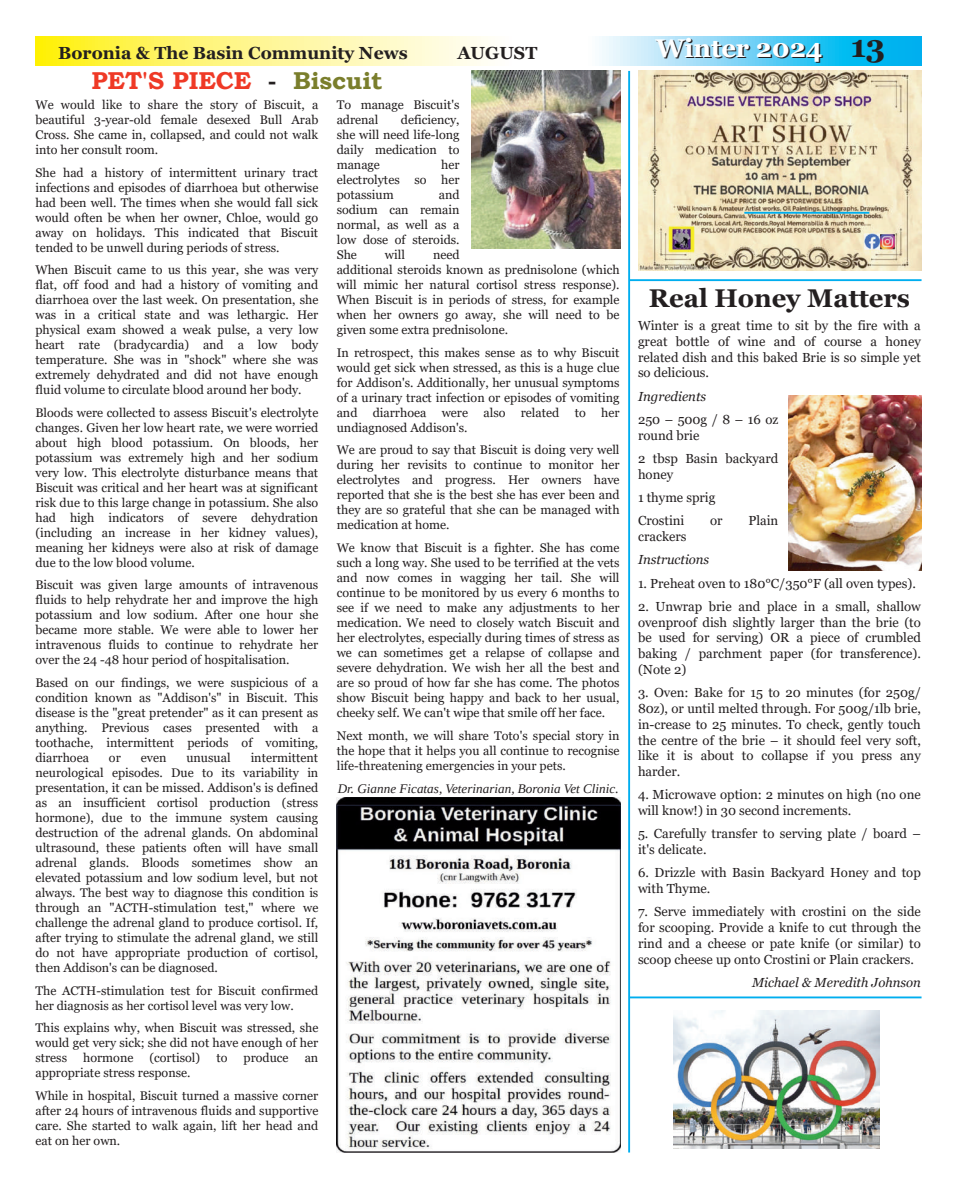
<style>
.page{position:relative;width:957px;height:1188px;background:#fff}
.page>*{position:absolute;margin:0;border:0;box-sizing:border-box;transform-origin:0 0}
.t1{font:700 25.62px "Georgia";color:#231f20}
.t2{font:700 24.38px "Bookman Old Style";color:#ef3926}
.t3{font:700 17.5px "Georgia";color:#231f20}
.t4{font:13.12px/15.8px "Georgia";color:#231f20}
.t5{font:italic 13.12px "Liberation Serif";color:#231f20}
.t6{font:italic 13.12px "Georgia";color:#231f20}
.t7{font:12.5px/15px "Georgia";color:#231f20;text-align:justify}
.s1{font-size:31.25px}
.s2{color:#231f20}
.s3{color:#7a7e2c}
</style>
<div class="page">
<svg style="left:35px;top:37px;width:886px;height:28px;background:#c7e9c0"></svg>
<img style="left:789px;top:395px;width:132px;height:175px">
<img style="left:337px;top:797px;width:283px;height:354px">
<img style="left:472px;top:71px;width:148px;height:177px">
<hr style="left:628px;top:71px;width:2px;height:1081px;background:#00aeef">
<hr style="left:629px;top:996px;width:292px;height:2px;background:#00aeef">
<img style="left:638px;top:71px;width:283px;height:200px">
<hr style="left:744px;top:212px;width:125px;height:2px;background:#00aeef">
<hr style="left:629px;top:279px;width:292px;height:2px;background:#00aeef">
<img style="left:673px;top:1010px;width:206px;height:137px">
<h3 class="t3" style="left:58px;top:43px;width:351px">Boronia &amp; The Basin Community News</h3>
<h3 class="t3" style="left:457px;top:43px;width:81px">AUGUST</h3>
<h1 class="t1" style="left:657px;top:35px;width:230px">Winter 2024 <span class="s1">13</span></h1>
<h2 class="t2" style="left:91px;top:66px;width:292px">PET'S PIECE <span class="s2">-</span> <span class="s3">Biscuit</span></h2>
<p class="t7" style="left:35px;top:97px;width:284px">We would like to share the story of Biscuit, a beautiful 3-year-old female desexed Bull Arab Cross. She came in, collapsed, and could not walk into her consult room.</p>
<p class="t7" style="left:35px;top:165px;width:284px">She had a history of intermittent urinary tract infections and episodes of diarrhoea but otherwise had been well. The times when she would fall sick would often be when her owner, Chloe, would go away on holidays. This indicated that Biscuit tended to be unwell during periods of stress.</p>
<p class="t7" style="left:35px;top:262px;width:284px">When Biscuit came to us this year, she was very flat, off food and had a history of vomiting and diarrhoea over the last week. On presentation, she was in a critical state and was lethargic. Her physical exam showed a weak pulse, a very low heart rate (bradycardia) and a low body temperature. She was in "shock" where she was extremely dehydrated and did not have enough fluid volume to circulate blood around her body.</p>
<p class="t7" style="left:35px;top:405px;width:284px">Bloods were collected to assess Biscuit's electrolyte changes. Given her low heart rate, we were worried about high blood potassium. On bloods, her potassium was extremely high and her sodium very low. This electrolyte disturbance means that Biscuit was critical and her heart was at significant risk due to this large change in potassium. She also had high indicators of severe dehydration (including an increase in her kidney values), meaning her kidneys were also at risk of damage due to the low blood volume.</p>
<p class="t7" style="left:35px;top:577px;width:284px">Biscuit was given large amounts of intravenous fluids to help rehydrate her and improve the high potassium and low sodium. After one hour she became more stable. We were able to lower her intravenous fluids to continue to rehydrate her over the 24 -48 hour period of hospitalisation.</p>
<p class="t7" style="left:35px;top:675px;width:284px">Based on our findings, we were suspicious of a condition known as "Addison's" in Biscuit. This disease is the "great pretender" as it can present as anything. Previous cases presented with a toothache, intermittent periods of vomiting, diarrhoea</p>
<p class="t7" style="left:109px;top:750px;width:13px">or</p>
<p class="t7" style="left:141px;top:750px;width:27px">even</p>
<p class="t7" style="left:186px;top:750px;width:46px">unusual</p>
<p class="t7" style="left:35px;top:750px;width:284px;text-indent:215px">intermittent neurological episodes. Due to its variability in presentation, it can be missed. Addison's is defined as an insufficient cortisol production (stress hormone), due to the immune system causing destruction of the adrenal glands. On abdominal ultrasound, these patients often will have small adrenal glands. Bloods sometimes show an elevated potassium and low sodium level, but not always. The best way to diagnose this condition is through an "ACTH-stimulation test," where we challenge the adrenal gland to produce cortisol. If, after trying to stimulate the adrenal gland, we still do not have appropriate production of cortisol, then Addison's can be diagnosed.</p>
<p class="t7" style="left:35px;top:982px;width:284px">The ACTH-stimulation test for Biscuit confirmed her diagnosis as her cortisol level was very low.</p>
<p class="t7" style="left:35px;top:1020px;width:284px">This explains why, when Biscuit was stressed, she would get very sick; she did not have enough of her stress</p>
<p class="t7" style="left:83px;top:1050px;width:52px">hormone</p>
<p class="t7" style="left:149px;top:1050px;width:52px">(cortisol)</p>
<p class="t7" style="left:216px;top:1050px;width:13px">to</p>
<p class="t7" style="left:244px;top:1050px;width:47px">produce</p>
<p class="t7" style="left:305px;top:1050px;width:15px">an</p>
<p class="t7" style="left:35px;top:1061px;width:284px;line-height:22.5px">appropriate stress response.<br>While in hospital, Biscuit turned a massive corner</p>
<p class="t7" style="left:35px;top:1102px;width:284px">after 24 hours of intravenous fluids and supportive care. She started to walk again, lift her head and eat on her own.</p>
<p class="t7" style="left:337px;top:97px;width:124px">To manage Biscuit's adrenal</p>
<p class="t7" style="left:337px;top:112px;width:124px;text-indent:64px">deficiency, she will need life-long daily medication to manage</p>
<p class="t7" style="left:337px;top:157px;width:124px;text-indent:104px">her electrolytes so her potassium</p>
<p class="t7" style="left:337px;top:187px;width:124px;text-indent:102px">and sodium can remain normal, as well as a low dose of steroids.<br>She</p>
<p class="t7" style="left:337px;top:247px;width:284px;text-align:left;text-indent:96px">need<br>additional steroids known as prednisolone (which will mimic her natural cortisol stress response).<br>When Biscuit is in periods of stress, for example when her owners go away, she will need to be given some extra prednisolone.</p>
<p class="t7" style="left:337px;top:345px;width:284px">In retrospect, this makes sense as to why Biscuit would get sick when stressed, as this is a huge clue for Addison's. Additionally, her unusual symptoms of a urinary tract infection or episodes of vomiting and diarrhoea were also related to her undiagnosed Addison's.</p>
<p class="t7" style="left:337px;top:442px;width:284px">We are proud to say that Biscuit is doing very well during her revisits to continue to monitor her electrolytes and progress. Her owners have reported that she is the best she has ever been and they are so grateful that she can be managed with medication at home.</p>
<p class="t7" style="left:337px;top:540px;width:284px">We know that Biscuit is a fighter. She has come such a long way. She used to be terrified at the vets and now comes in wagging her tail. She will continue to be monitored by us every 6 months to see if we need to make any adjustments to her medication. We need to closely watch Biscuit and her electrolytes, especially during times of stress as we can sometimes get a relapse of collapse and severe dehydration. We wish her all the best and are so proud of how far she has come. The photos show Biscuit being happy and back to her usual, cheeky self. We can't wipe that smile off her face.</p>
<p class="t7" style="left:337px;top:727px;width:284px">Next month, we will share Toto's special story in the hope that it helps you all continue to recognise life-threatening emergencies in your pets.</p>
<p class="t5" style="left:338px;top:780px;width:282px">Dr. Gianne Ficatas, Veterinarian, Boronia Vet Clinic.</p>
<p class="t7" style="left:385px;top:247px;width:22px">will</p>
<h1 class="t1" style="left:649px;top:283px;width:263px">Real Honey Matters</h1>
<p class="t4" style="left:638px;top:317px;width:284px;text-align:justify">Winter is a great time to sit by the fire with a great bottle of wine and of course a honey related dish and this baked Brie is so simple yet so delicious.</p>
<p class="t6" style="left:638px;top:388px;width:70px">Ingredients</p>
<p class="t4" style="left:638px;top:411px;width:142px">250 – 500g / 8 – 16 oz round brie</p>
<p class="t4" style="left:638px;top:450px;width:142px">2 tbsp Basin backyard honey</p>
<p class="t4" style="left:638px;top:485px;width:79px;line-height:23.2px">1 thyme sprig<br>Crostini</p>
<p class="t4" style="left:710px;top:512px;width:14px">or</p>
<p class="t4" style="left:748px;top:512px;width:31px">Plain</p>
<p class="t4" style="left:638px;top:528px;width:50px">crackers</p>
<p class="t6" style="left:638px;top:552px;width:73px">Instructions</p>
<p class="t4" style="left:638px;top:575px;width:279px">1. Preheat oven to 180°C/350°F (all oven types).</p>
<p class="t4" style="left:638px;top:598px;width:284px;text-align:justify">2. Unwrap brie and place in a small, shallow ovenproof dish slightly larger than the brie (to be used for serving) OR a piece of crumbled baking / parchment paper (for transference). (Note 2)</p>
<p class="t4" style="left:638px;top:684px;width:284px;text-align:justify">3. Oven: Bake for 15 to 20 minutes (for 250g/ 80z), or until melted through. For 500g/1lb brie, in-crease to 25 minutes. To check, gently touch the centre of the brie – it should feel very soft, like it is about to collapse if you press any harder.</p>
<p class="t4" style="left:638px;top:786px;width:284px">4. Microwave option: 2 minutes on high (no one will know!) in 30 second increments.</p>
<p class="t4" style="left:638px;top:825px;width:284px">5. Carefully transfer to serving plate / board – it's delicate.</p>
<p class="t4" style="left:638px;top:864px;width:284px">6. Drizzle with Basin Backyard Honey and top with Thyme.</p>
<p class="t4" style="left:638px;top:903px;width:284px;text-align:justify">7. Serve immediately with crostini on the side for scooping. Provide a knife to cut through the rind and a cheese or pate knife (or similar) to scoop cheese up onto Crostini or Plain crackers.</p>
<p class="t6" style="left:752px;top:974px;width:170px">Michael &amp; Meredith Johnson</p>
</div>
